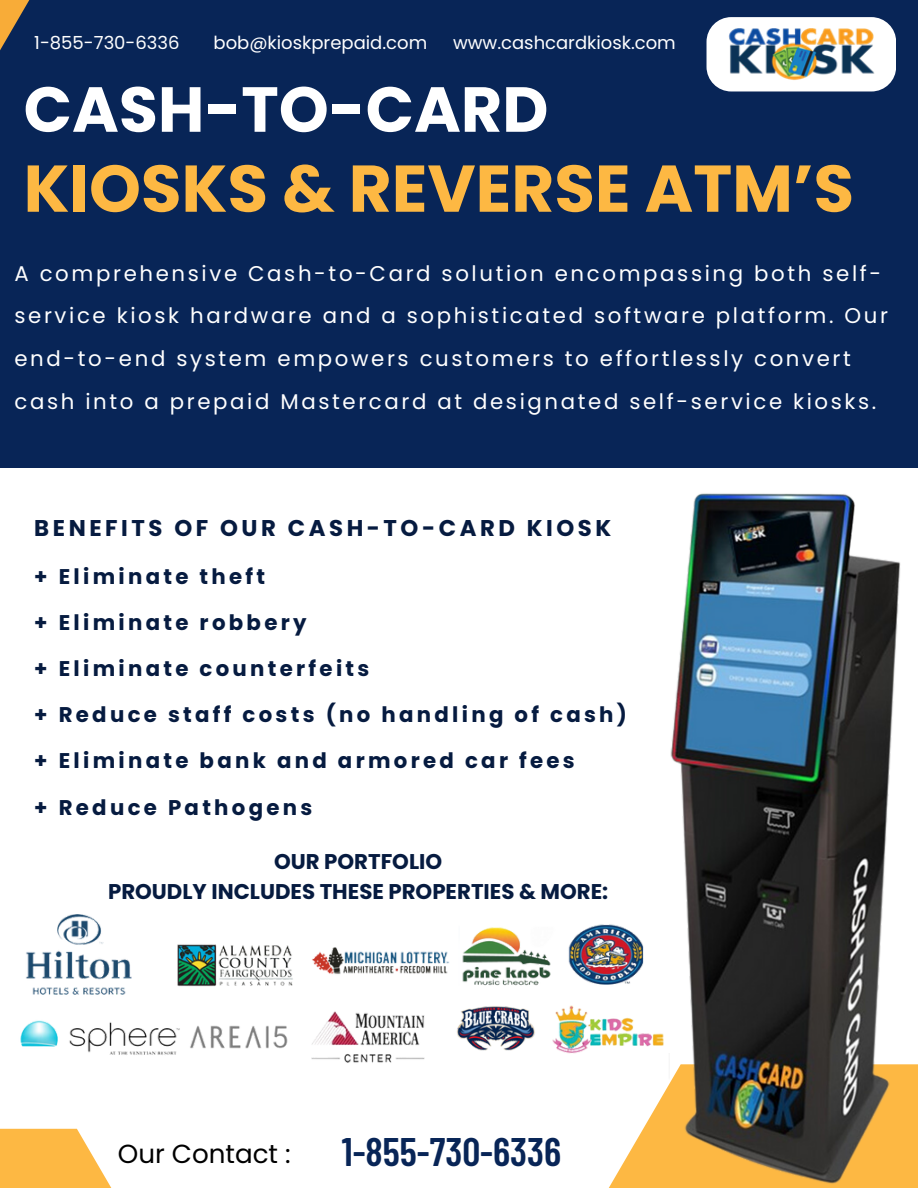
<style>
.page{position:relative;width:918px;height:1188px;background:#082557}
.page>*{position:absolute;margin:0;border:0;box-sizing:border-box;transform-origin:0 0}
.t1{font:700 66px "Poppins";color:#fdb843}
.t2{font:700 63.6px "Poppins";color:#fff}
.t3{font:600 39.75px "Barlow Condensed";color:#082557}
.t4{font:26.1px "Poppins";color:#000}
.t5{font:700 22.8px "Poppins";letter-spacing:.155em;color:#061b40}
.t6{font:21.3px/42.8px "Poppins";letter-spacing:.125em;color:#fff}
.t7{font:700 21.3px "Poppins";letter-spacing:.155em;color:#061b40}
.t8{font:700 21.3px "Poppins";color:#061b40}
.t9{font:18px "Poppins";color:#fff}
</style>
<div class="page">
<div style="left:0;top:468px;width:918px;height:720px;background:#fff"></div>
<svg style="left:609px;top:1064px;width:309px;height:124px"></svg>
<svg style="left:0;top:0;width:30px;height:50px"></svg>
<svg style="left:0;top:1129px;width:112px;height:59px;fill:#fdb843"></svg>
<img style="left:20px;top:914px;width:638px;height:167px">
<img style="left:658px;top:493px;width:251px;height:695px">
<div style="left:707px;top:17px;width:189px;height:74px;background:#fff;border-radius:25px"></div>
<img style="left:707px;top:25px;width:168px;height:59px">
<div style="left:260px;top:907px;width:261px;height:16px;background:#fff"></div>
<svg style="left:659px;top:792px;width:22px;height:261px"></svg>
<p class="t9" style="left:34px;top:30px;width:147px">1-855-730-6336</p>
<p class="t9" style="left:214px;top:30px;width:215px">bob@kioskprepaid.com</p>
<p class="t9" style="left:453px;top:30px;width:224px">www.cashcardkiosk.com</p>
<p class="t2" style="left:24px;top:65px;width:526px">CASH-TO-CARD</p>
<p class="t1" style="left:24px;top:142px;width:832px">KIOSKS &amp; REVERSE ATM’S</p>
<p class="t6" style="left:14px;top:252px;width:875px">A comprehensive Cash-to-Card solution encompassing both self&shy;service kiosk hardware and a sophisticated software platform. Our end-to-end system empowers customers to effortlessly convert cash into a prepaid Mastercard at designated self-service kiosks.</p>
<p class="t5" style="left:34px;top:512px;width:579px">BENEFITS OF OUR CASH-TO-CARD KIOSK</p>
<p class="t7" style="left:34px;top:562px;width:232px">+ Eliminate theft</p>
<p class="t7" style="left:34px;top:608px;width:274px">+ Eliminate robbery</p>
<p class="t7" style="left:34px;top:654px;width:337px">+ Eliminate counterfeits</p>
<p class="t7" style="left:34px;top:700px;width:594px">+ Reduce staff costs (no handling of cash)</p>
<p class="t7" style="left:34px;top:746px;width:542px">+ Eliminate bank and armored car fees</p>
<p class="t7" style="left:34px;top:792px;width:280px">+ Reduce Pathogens</p>
<p class="t8" style="left:274px;top:847px;width:170px">OUR PORTFOLIO</p>
<p class="t8" style="left:108px;top:876px;width:502px">PROUDLY INCLUDES THESE PROPERTIES &amp; MORE:</p>
<p class="t4" style="left:118px;top:1136px;width:174px">Our Contact :</p>
<p class="t3" style="left:342px;top:1127px;width:221px">1-855-730-6336</p>
</div>
